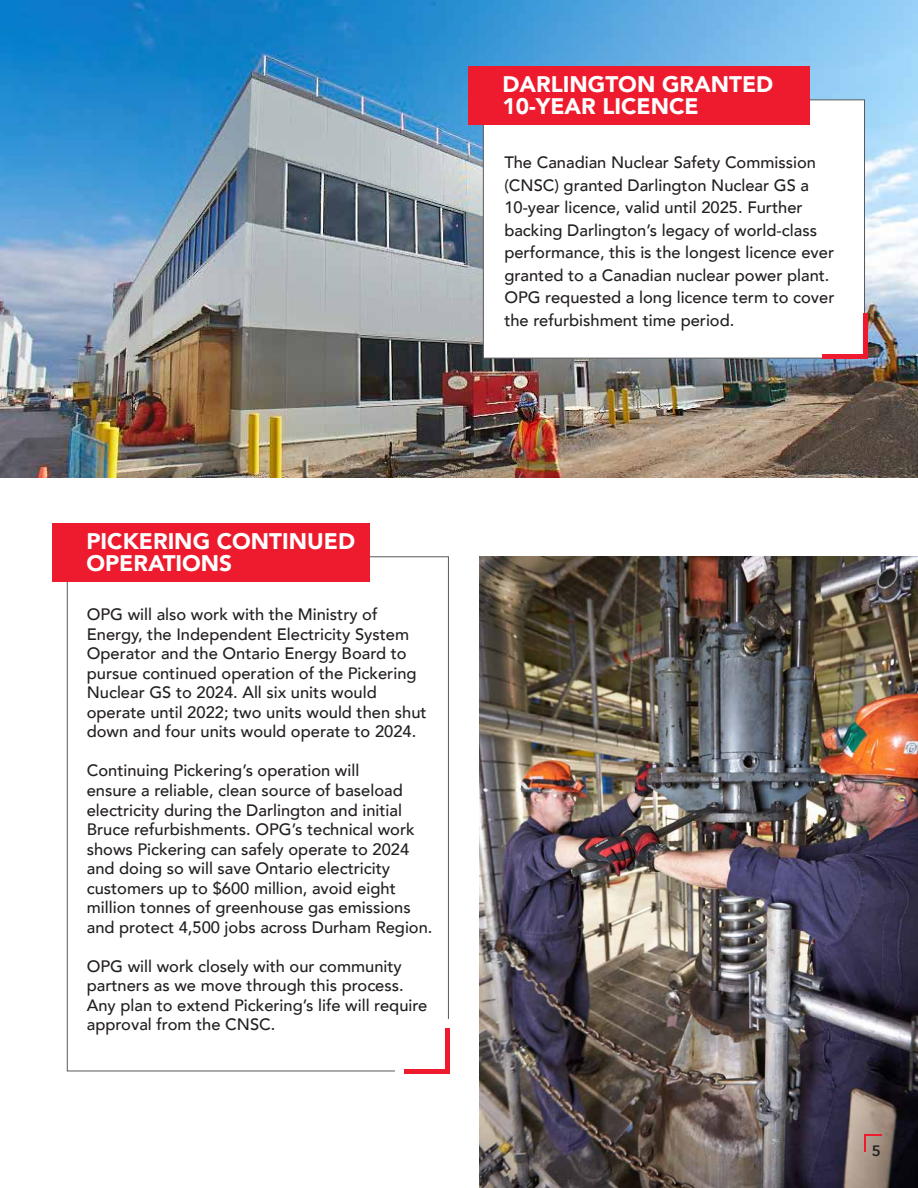
<style>
.page{position:relative;width:918px;height:1188px;background:#fff}
.page>*{position:absolute;margin:0;border:0;box-sizing:border-box;transform-origin:0 0}
.t1{font:900 22.5px/22.5px "Avenir";color:#fff}
.t2{font:500 16.5px/19.5px "Avenir";color:#231f20}
.t3{font:600 15px "Avenir Next";color:#231f20}
</style>
<div class="page">
<img style="left:0;top:0;width:918px;height:477px">
<img style="left:480px;top:556px;width:438px;height:632px">
<div style="left:483px;top:99px;width:382px;height:259px;background:#fff;border:1px solid #58595b"></div>
<div style="left:469px;top:66px;width:341px;height:58px;background:#ed1b2d"></div>
<div style="left:53px;top:523px;width:317px;height:58px;background:#ed1b2d"></div>
<div style="left:405px;top:1069px;width:45px;height:5px;background:#ed1b2d"></div>
<div style="left:445px;top:1028px;width:5px;height:46px;background:#ed1b2d"></div>
<div style="left:822px;top:354px;width:46px;height:5px;background:#ed1b2d"></div>
<div style="left:863px;top:313px;width:5px;height:46px;background:#ed1b2d"></div>
<svg style="left:864px;top:1134px;width:18px;height:18px"></svg>
<h1 class="t1" style="left:502px;top:72px;width:272px">DARLINGTON GRANTED<br>10-YEAR LICENCE</h1>
<p class="t2" style="left:504px;top:150px;width:332px;line-height:22.5px">The Canadian Nuclear Safety Commission (CNSC) granted Darlington Nuclear GS a 10-year licence, valid until 2025. Further backing Darlington’s legacy of world-class performance, this is the longest licence ever granted to a Canadian nuclear power plant.<br>OPG requested a long licence term to cover the refurbishment time period.</p>
<h1 class="t1" style="left:86px;top:529px;width:270px">PICKERING CONTINUED<br>OPERATIONS</h1>
<p class="t2" style="left:87px;top:604px;width:341px">OPG will also work with the Ministry of Energy, the Independent Electricity System Operator and the Ontario Energy Board to pursue continued operation of the Pickering Nuclear GS to 2024. All six units would operate until 2022; two units would then shut down and four units would operate to 2024.</p>
<p class="t2" style="left:87px;top:760px;width:347px">Continuing Pickering’s operation will<br>ensure a reliable, clean source of baseload electricity during the Darlington and initial Bruce refurbishments. OPG’s technical work shows Pickering can safely operate to 2024 and doing so will save Ontario electricity customers up to $600 million, avoid eight million tonnes of greenhouse gas emissions and protect 4,500 jobs across Durham Region.</p>
<p class="t2" style="left:87px;top:955px;width:342px">OPG will work closely with our community partners as we move through this process.<br>Any plan to extend Pickering’s life will require approval from the CNSC.</p>
<p class="t3" style="left:872px;top:1141px;width:11px">5</p>
</div>
